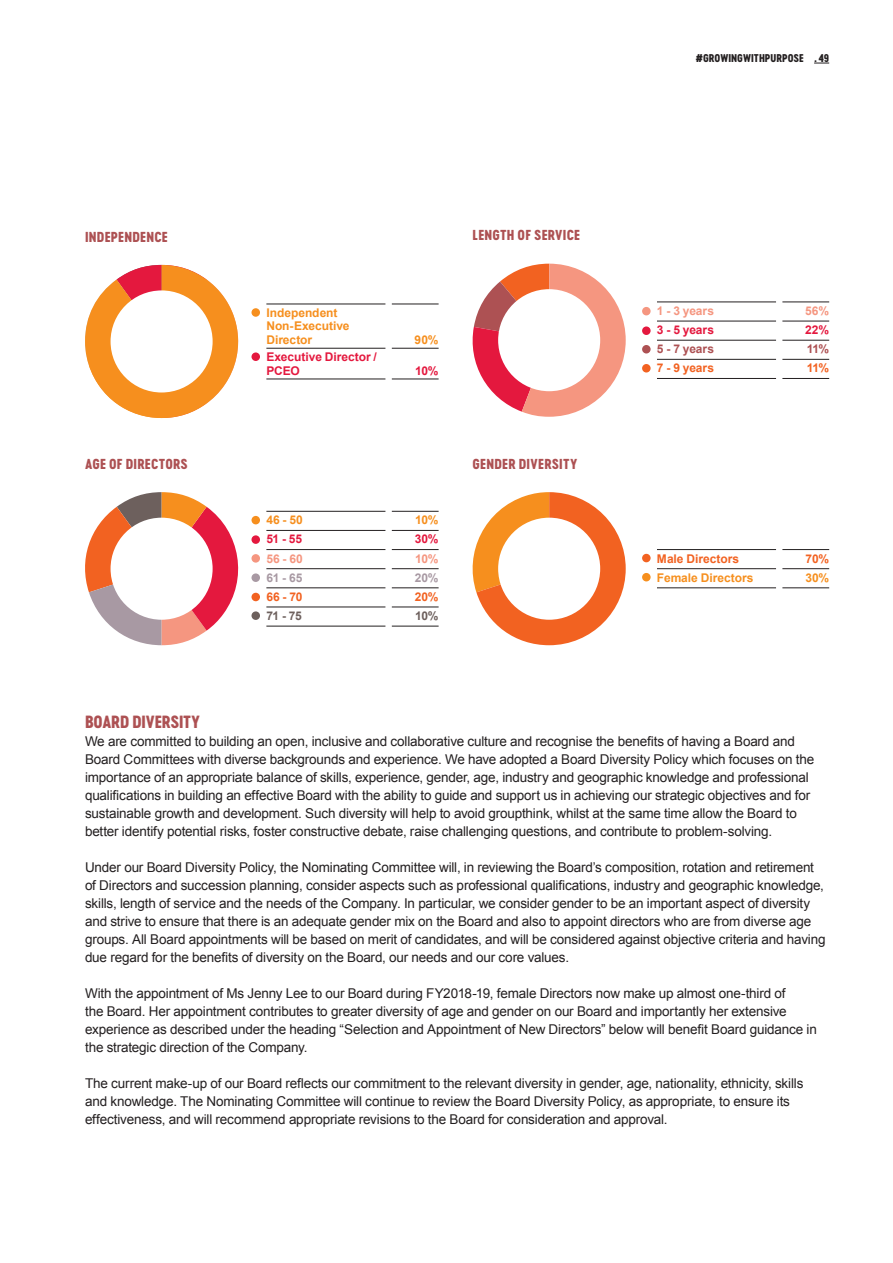
<style>
.page{position:relative;width:893px;height:1263px;background:#fff}
.page>*{position:absolute;margin:0;border:0;box-sizing:border-box;transform-origin:0 0}
.t1{font:16.5px "Cervo Neue Extra Bold Neue";letter-spacing:-.01em;color:#ad5153}
.t2{font:13.5px/18px "Arial";letter-spacing:-.015em;color:#231f20}
.t3{font:13.5px "Cervo Neue Extra Bold Neue";letter-spacing:.015em;color:#ad5153}
.t4{font:700 12px/13.5px "Arial";color:#f68f1e}
.t5{font:700 12px/13.5px "Arial";letter-spacing:-.005em;color:#e4183e}
.t6{font:700 12px "Arial";color:#f26221}
.t7{font:700 12px "Arial";color:#f59680}
.t8{font:700 12px "Arial";letter-spacing:-.005em;color:#ad5153}
.t9{font:700 12px "Arial";color:#a899a3}
.t10{font:700 12px "Arial";color:#6d605d}
.t11{font:10.5px "Cervo Neue Extra Bold Neue";color:#231f20}
</style>
<div class="page">
<hr style="left:392px;top:348px;width:47px;height:1px;background:#231f20">
<hr style="left:392px;top:379px;width:47px;height:1px;background:#231f20">
<hr style="left:266px;top:348px;width:119px;height:1px;background:#231f20">
<hr style="left:392px;top:304px;width:47px;height:1px;background:#231f20">
<hr style="left:266px;top:304px;width:119px;height:1px;background:#231f20">
<hr style="left:266px;top:379px;width:119px;height:1px;background:#231f20">
<div style="left:251px;top:308px;width:9px;height:9px;background:#f68f1e;border-radius:50%"></div>
<div style="left:251px;top:352px;width:9px;height:9px;background:#e4183e;border-radius:50%"></div>
<svg style="left:85px;top:265px;width:154px;height:153px"></svg>
<div style="left:111px;top:290px;width:102px;height:102px;background:#fff;border-radius:50%"></div>
<hr style="left:782px;top:321px;width:47px;height:1px;background:#231f20">
<hr style="left:782px;top:340px;width:47px;height:1px;background:#231f20">
<hr style="left:782px;top:359px;width:47px;height:1px;background:#231f20">
<hr style="left:782px;top:378px;width:47px;height:1px;background:#231f20">
<hr style="left:657px;top:340px;width:119px;height:1px;background:#231f20">
<hr style="left:657px;top:359px;width:119px;height:1px;background:#231f20">
<hr style="left:657px;top:321px;width:119px;height:1px;background:#231f20">
<hr style="left:782px;top:302px;width:47px;height:1px;background:#231f20">
<hr style="left:657px;top:302px;width:119px;height:1px;background:#231f20">
<hr style="left:657px;top:378px;width:119px;height:1px;background:#231f20">
<div style="left:642px;top:307px;width:9px;height:8px;background:#f59680;border-radius:50%"></div>
<div style="left:642px;top:326px;width:9px;height:9px;background:#e4183e;border-radius:50%"></div>
<div style="left:642px;top:345px;width:9px;height:8px;background:#ad5153;border-radius:50%"></div>
<div style="left:642px;top:364px;width:9px;height:8px;background:#f26221;border-radius:50%"></div>
<svg style="left:472px;top:264px;width:154px;height:153px"></svg>
<div style="left:498px;top:289px;width:102px;height:102px;background:#fff;border-radius:50%"></div>
<hr style="left:782px;top:568px;width:47px;height:1px;background:#231f20">
<hr style="left:782px;top:587px;width:47px;height:1px;background:#231f20">
<hr style="left:657px;top:568px;width:119px;height:1px;background:#231f20">
<hr style="left:782px;top:549px;width:47px;height:1px;background:#231f20">
<hr style="left:657px;top:549px;width:119px;height:1px;background:#231f20">
<hr style="left:657px;top:587px;width:119px;height:1px;background:#231f20">
<div style="left:642px;top:554px;width:9px;height:8px;background:#f26221;border-radius:50%"></div>
<div style="left:642px;top:573px;width:9px;height:8px;background:#f68f1e;border-radius:50%"></div>
<svg style="left:472px;top:492px;width:154px;height:153px"></svg>
<div style="left:498px;top:518px;width:102px;height:102px;background:#fff;border-radius:50%"></div>
<hr style="left:392px;top:530px;width:47px;height:1px;background:#231f20">
<hr style="left:392px;top:549px;width:47px;height:1px;background:#231f20">
<hr style="left:392px;top:568px;width:47px;height:1px;background:#231f20">
<hr style="left:392px;top:587px;width:47px;height:1px;background:#231f20">
<hr style="left:392px;top:607px;width:47px;height:1px;background:#231f20">
<hr style="left:392px;top:626px;width:47px;height:1px;background:#231f20">
<hr style="left:266px;top:568px;width:119px;height:1px;background:#231f20">
<hr style="left:266px;top:587px;width:119px;height:1px;background:#231f20">
<hr style="left:266px;top:607px;width:119px;height:1px;background:#231f20">
<hr style="left:266px;top:626px;width:119px;height:1px;background:#231f20">
<hr style="left:266px;top:549px;width:119px;height:1px;background:#231f20">
<hr style="left:392px;top:511px;width:47px;height:1px;background:#231f20">
<hr style="left:266px;top:511px;width:119px;height:1px;background:#231f20">
<hr style="left:266px;top:530px;width:119px;height:1px;background:#231f20">
<div style="left:251px;top:516px;width:9px;height:8px;background:#f68f1e;border-radius:50%"></div>
<div style="left:251px;top:535px;width:9px;height:9px;background:#e4183e;border-radius:50%"></div>
<div style="left:251px;top:554px;width:9px;height:9px;background:#f59680;border-radius:50%"></div>
<div style="left:251px;top:573px;width:9px;height:9px;background:#a899a3;border-radius:50%"></div>
<div style="left:251px;top:593px;width:9px;height:8px;background:#f26221;border-radius:50%"></div>
<div style="left:251px;top:611px;width:9px;height:9px;background:#6d605d;border-radius:50%"></div>
<svg style="left:85px;top:492px;width:154px;height:153px"></svg>
<div style="left:111px;top:518px;width:102px;height:102px;background:#fff;border-radius:50%"></div>
<svg style="left:814px;top:63px;width:15px;height:1px"></svg>
<p class="t3" style="left:85px;top:227px;width:84px">INDEPENDENCE</p>
<p class="t3" style="left:85px;top:454px;width:104px">AGE OF DIRECTORS</p>
<p class="t4" style="left:266px;top:306px;width:85px">Independent<br>Non-Executive<br>Director</p>
<p class="t5" style="left:266px;top:351px;width:112px">Executive Director /<br>PCEO</p>
<p class="t4" style="left:415px;top:333px;width:25px">90%</p>
<p class="t5" style="left:415px;top:364px;width:25px">10%</p>
<p class="t4" style="left:266px;top:514px;width:38px">46 - 50</p>
<p class="t4" style="left:415px;top:514px;width:25px">10%</p>
<p class="t5" style="left:266px;top:533px;width:37px">51 - 55</p>
<p class="t5" style="left:415px;top:533px;width:25px">30%</p>
<p class="t7" style="left:266px;top:550px;width:38px">56 - 60</p>
<p class="t7" style="left:415px;top:550px;width:25px">10%</p>
<p class="t9" style="left:266px;top:569px;width:38px">61 - 65</p>
<p class="t9" style="left:415px;top:569px;width:25px">20%</p>
<p class="t6" style="left:266px;top:589px;width:38px">66 - 70</p>
<p class="t6" style="left:415px;top:589px;width:25px">20%</p>
<p class="t10" style="left:266px;top:608px;width:37px">71 - 75</p>
<p class="t10" style="left:415px;top:608px;width:25px">10%</p>
<p class="t3" style="left:473px;top:226px;width:109px">LENGTH OF SERVICE</p>
<p class="t3" style="left:473px;top:454px;width:106px">GENDER DIVERSITY</p>
<p class="t11" style="left:696px;top:51px;width:135px">#GROWINGWITHPURPOSE . 49</p>
<p class="t7" style="left:657px;top:303px;width:59px">1 - 3 years</p>
<p class="t7" style="left:805px;top:303px;width:25px">56%</p>
<p class="t5" style="left:657px;top:323px;width:59px">3 - 5 years</p>
<p class="t5" style="left:805px;top:323px;width:25px">22%</p>
<p class="t8" style="left:657px;top:341px;width:59px">5 - 7 years</p>
<p class="t8" style="left:807px;top:341px;width:24px">11%</p>
<p class="t6" style="left:657px;top:360px;width:59px">7 - 9 years</p>
<p class="t6" style="left:807px;top:360px;width:24px">11%</p>
<p class="t6" style="left:657px;top:550px;width:84px">Male Directors</p>
<p class="t6" style="left:806px;top:550px;width:25px">70%</p>
<p class="t4" style="left:657px;top:571px;width:98px">Female Directors</p>
<p class="t4" style="left:805px;top:571px;width:25px">30%</p>
<p class="t1" style="left:85px;top:710px;width:117px">BOARD DIVERSITY</p>
<p class="t2" style="left:85px;top:732px;width:731px">We are committed to building an open, inclusive and collaborative culture and recognise the benefits of having a Board and Board Committees with diverse backgrounds and experience. We have adopted a Board Diversity Policy which focuses on the importance of an appropriate balance of skills, experience, gender, age, industry and geographic knowledge and professional qualifications in building an effective Board with the ability to guide and support us in achieving our strategic objectives and for sustainable growth and development. Such diversity will help to avoid groupthink, whilst at the same time allow the Board to better identify potential risks, foster constructive debate, raise challenging questions, and contribute to problem-solving.</p>
<p class="t2" style="left:85px;top:858px;width:742px">Under our Board Diversity Policy, the Nominating Committee will, in reviewing the Board’s composition, rotation and retirement of Directors and succession planning, consider aspects such as professional qualifications, industry and geographic knowledge, skills, length of service and the needs of the Company. In particular, we consider gender to be an important aspect of diversity and strive to ensure that there is an adequate gender mix on the Board and also to appoint directors who are from diverse age groups. All Board appointments will be based on merit of candidates, and will be considered against objective criteria and having due regard for the benefits of diversity on the Board, our needs and our core values.</p>
<p class="t2" style="left:85px;top:984px;width:733px">With the appointment of Ms Jenny Lee to our Board during FY2018-19, female Directors now make up almost one-third of<br>the Board. Her appointment contributes to greater diversity of age and gender on our Board and importantly her extensive experience as described under the heading “Selection and Appointment of New Directors” below will benefit Board guidance in the strategic direction of the Company.</p>
<p class="t2" style="left:85px;top:1074px;width:720px">The current make-up of our Board reflects our commitment to the relevant diversity in gender, age, nationality, ethnicity, skills and knowledge. The Nominating Committee will continue to review the Board Diversity Policy, as appropriate, to ensure its effectiveness, and will recommend appropriate revisions to the Board for consideration and approval.</p>
</div>
